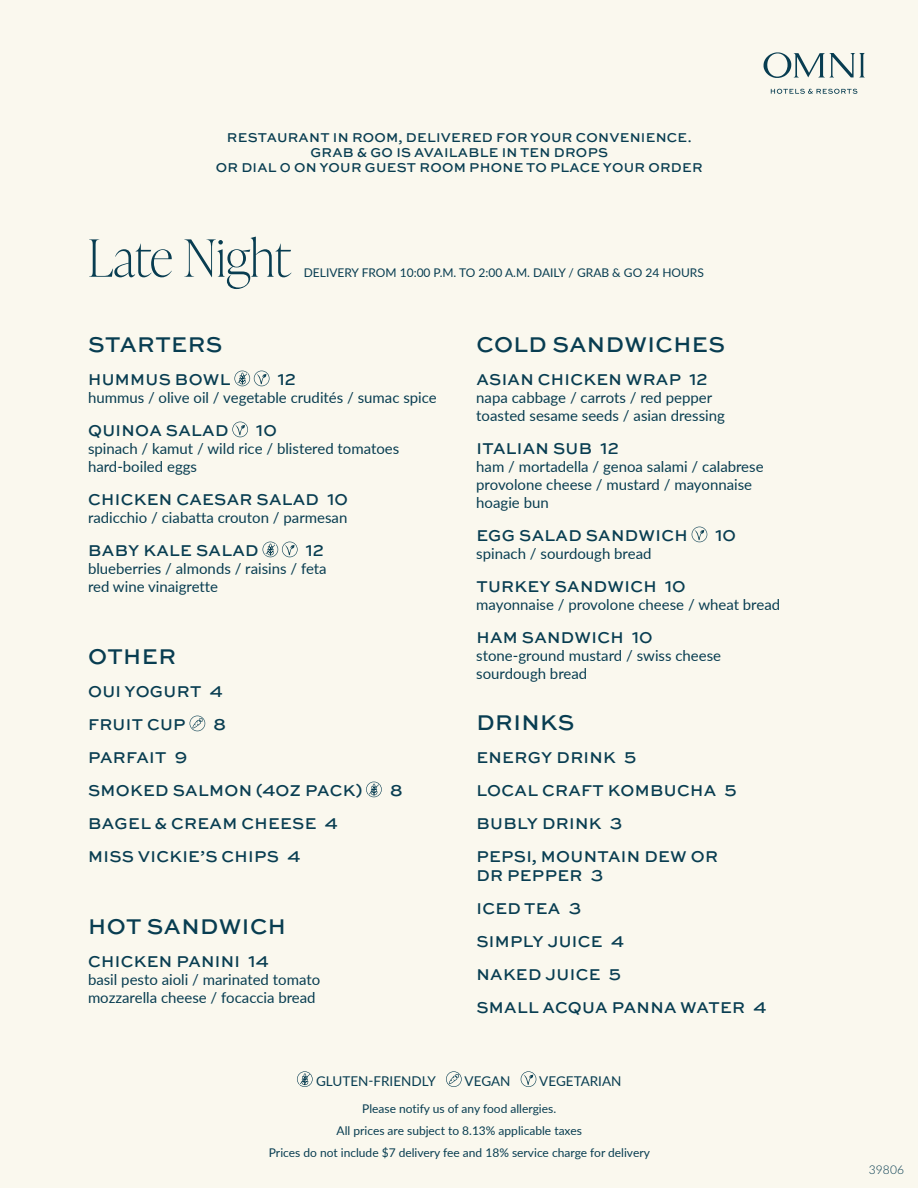
<style>
.page{position:relative;width:918px;height:1188px;background:#faf8ee}
.page>*{position:absolute;margin:0;border:0;box-sizing:border-box;transform-origin:0 0}
.t1{font:100 51.3px "Ivy Presto Display";color:#083d51}
.SUBHEAD{font:500 22.5px "Sweet Sans Pro";letter-spacing:.02em;color:#083d51}
.SIDE_ITEM{font:500 16.5px/19.5px "Sweet Sans Pro";letter-spacing:.02em;color:#083d51}
.ITEM{font:500 16.5px "Sweet Sans Pro";letter-spacing:.02em;color:#083d51}
.DESCRIPTION{font:15px/18px "Lato";color:#083d51}
.RIR{font:500 13.5px/15px "Sweet Sans Pro";letter-spacing:.02em;color:#083d51;text-align:center}
.LEGEND{font:13.5px "Lato";color:#083d51}
.DISCLAIMER{font:12px "Lato";color:#083d51}
.CODE{font:300 12px "Lato";letter-spacing:.01em;color:#083d51}
</style>
<div class="page">
<svg style="left:764px;top:52px;width:101px;height:26px"></svg>
<svg style="left:771px;top:89px;width:86px;height:5px"></svg>
<svg style="left:297px;top:1071px;width:16px;height:16px"></svg>
<svg style="left:446px;top:1071px;width:16px;height:16px"></svg>
<svg style="left:521px;top:1071px;width:15px;height:16px"></svg>
<svg style="left:234px;top:371px;width:35px;height:15px"></svg>
<svg style="left:232px;top:422px;width:16px;height:15px"></svg>
<svg style="left:263px;top:542px;width:35px;height:15px"></svg>
<svg style="left:190px;top:716px;width:15px;height:15px"></svg>
<svg style="left:366px;top:782px;width:16px;height:15px"></svg>
<svg style="left:692px;top:527px;width:15px;height:15px"></svg>
<p class="RIR" style="left:227px;top:130px;width:466px">RESTAURANT IN ROOM, DELIVERED FOR YOUR CONVENIENCE.</p>
<p class="RIR" style="left:216px;top:145px;width:488px">GRAB &amp; GO IS AVAILABLE IN TEN DROPS<br>OR DIAL 0 ON YOUR GUEST ROOM PHONE TO PLACE YOUR ORDER</p>
<p class="t1" style="left:88px;top:222px;width:204px">Late Night</p>
<p class="DISCLAIMER" style="left:304px;top:264px;width:402px">DELIVERY FROM 10:00 P.M. TO 2:00 A.M. DAILY / GRAB &amp; GO 24 HOURS</p>
<p class="SUBHEAD" style="left:88px;top:328px;width:136px">STARTERS</p>
<p class="ITEM" style="left:88px;top:367px;width:144px">HUMMUS BOWL</p>
<p class="ITEM" style="left:278px;top:367px;width:20px">12</p>
<p class="DESCRIPTION" style="left:88px;top:388px;width:350px">hummus / olive oil / vegetable crudités / sumac spice</p>
<p class="ITEM" style="left:88px;top:418px;width:142px">QUINOA SALAD</p>
<p class="ITEM" style="left:256px;top:418px;width:22px">10</p>
<p class="DESCRIPTION" style="left:88px;top:439px;width:313px">spinach / kamut / wild rice / blistered tomatoes hard-boiled eggs</p>
<p class="ITEM" style="left:88px;top:487px;width:261px">CHICKEN CAESAR SALAD 10</p>
<p class="DESCRIPTION" style="left:88px;top:508px;width:261px">radicchio / ciabatta crouton / parmesan</p>
<p class="ITEM" style="left:88px;top:538px;width:172px">BABY KALE SALAD</p>
<p class="ITEM" style="left:306px;top:538px;width:20px">12</p>
<p class="DESCRIPTION" style="left:88px;top:559px;width:240px">blueberries / almonds / raisins / feta red wine vinaigrette</p>
<p class="SUBHEAD" style="left:88px;top:640px;width:89px">OTHER</p>
<p class="SIDE_ITEM" style="left:88px;top:681px;width:136px">OUI YOGURT 4</p>
<p class="SIDE_ITEM" style="left:88px;top:714px;width:99px">FRUIT CUP</p>
<p class="SIDE_ITEM" style="left:213px;top:714px;width:14px">8</p>
<p class="SIDE_ITEM" style="left:88px;top:747px;width:101px">PARFAIT 9</p>
<p class="SIDE_ITEM" style="left:88px;top:780px;width:276px">SMOKED SALMON (4OZ PACK)</p>
<p class="SIDE_ITEM" style="left:390px;top:780px;width:14px">8</p>
<p class="SIDE_ITEM" style="left:88px;top:813px;width:251px">BAGEL &amp; CREAM CHEESE 4</p>
<p class="SIDE_ITEM" style="left:88px;top:846px;width:214px">MISS VICKIE’S CHIPS 4</p>
<p class="SUBHEAD" style="left:88px;top:910px;width:199px">HOT SANDWICH</p>
<p class="ITEM" style="left:88px;top:949px;width:182px">CHICKEN PANINI 14</p>
<p class="DESCRIPTION" style="left:88px;top:970px;width:234px">basil pesto aioli / marinated tomato mozzarella cheese / focaccia bread</p>
<p class="SUBHEAD" style="left:476px;top:328px;width:250px">COLD SANDWICHES</p>
<p class="ITEM" style="left:476px;top:367px;width:233px">ASIAN CHICKEN WRAP 12</p>
<p class="DESCRIPTION" style="left:476px;top:388px;width:250px">napa cabbage / carrots / red pepper toasted sesame seeds / asian dressing</p>
<p class="ITEM" style="left:476px;top:436px;width:144px">ITALIAN SUB 12</p>
<p class="DESCRIPTION" style="left:476px;top:457px;width:289px">ham / mortadella / genoa salami / calabrese provolone cheese / mustard / mayonnaise hoagie bun</p>
<p class="ITEM" style="left:476px;top:523px;width:213px">EGG SALAD SANDWICH</p>
<p class="ITEM" style="left:716px;top:523px;width:22px">10</p>
<p class="DESCRIPTION" style="left:476px;top:544px;width:177px">spinach / sourdough bread</p>
<p class="ITEM" style="left:476px;top:574px;width:211px">TURKEY SANDWICH 10</p>
<p class="DESCRIPTION" style="left:476px;top:595px;width:305px">mayonnaise / provolone cheese / wheat bread</p>
<p class="ITEM" style="left:476px;top:625px;width:178px">HAM SANDWICH 10</p>
<p class="DESCRIPTION" style="left:476px;top:646px;width:246px">stone-ground mustard / swiss cheese sourdough bread</p>
<p class="SUBHEAD" style="left:476px;top:706px;width:99px">DRINKS</p>
<p class="SIDE_ITEM" style="left:476px;top:747px;width:162px">ENERGY DRINK 5</p>
<p class="SIDE_ITEM" style="left:476px;top:780px;width:262px">LOCAL CRAFT KOMBUCHA 5</p>
<p class="SIDE_ITEM" style="left:476px;top:813px;width:147px">BUBLY DRINK 3</p>
<p class="SIDE_ITEM" style="left:476px;top:846px;width:243px">PEPSI, MOUNTAIN DEW OR<br>DR PEPPER 3</p>
<p class="SIDE_ITEM" style="left:476px;top:898px;width:106px">ICED TEA 3</p>
<p class="SIDE_ITEM" style="left:476px;top:931px;width:149px">SIMPLY JUICE 4</p>
<p class="SIDE_ITEM" style="left:476px;top:964px;width:146px">NAKED JUICE 5</p>
<p class="SIDE_ITEM" style="left:476px;top:997px;width:292px">SMALL ACQUA PANNA WATER 4</p>
<p class="LEGEND" style="left:316px;top:1071px;width:121px">GLUTEN-FRIENDLY</p>
<p class="LEGEND" style="left:465px;top:1071px;width:47px">VEGAN</p>
<p class="LEGEND" style="left:539px;top:1071px;width:84px">VEGETARIAN</p>
<p class="DISCLAIMER" style="left:362px;top:1100px;width:195px">Please notify us of any food allergies.</p>
<p class="DISCLAIMER" style="left:337px;top:1122px;width:247px">All prices are subject to 8.13% applicable taxes</p>
<p class="DISCLAIMER" style="left:269px;top:1144px;width:382px">Prices do not include $7 delivery fee and 18% service charge for delivery</p>
<p class="CODE" style="left:869px;top:1161px;width:37px">39806</p>
</div>
